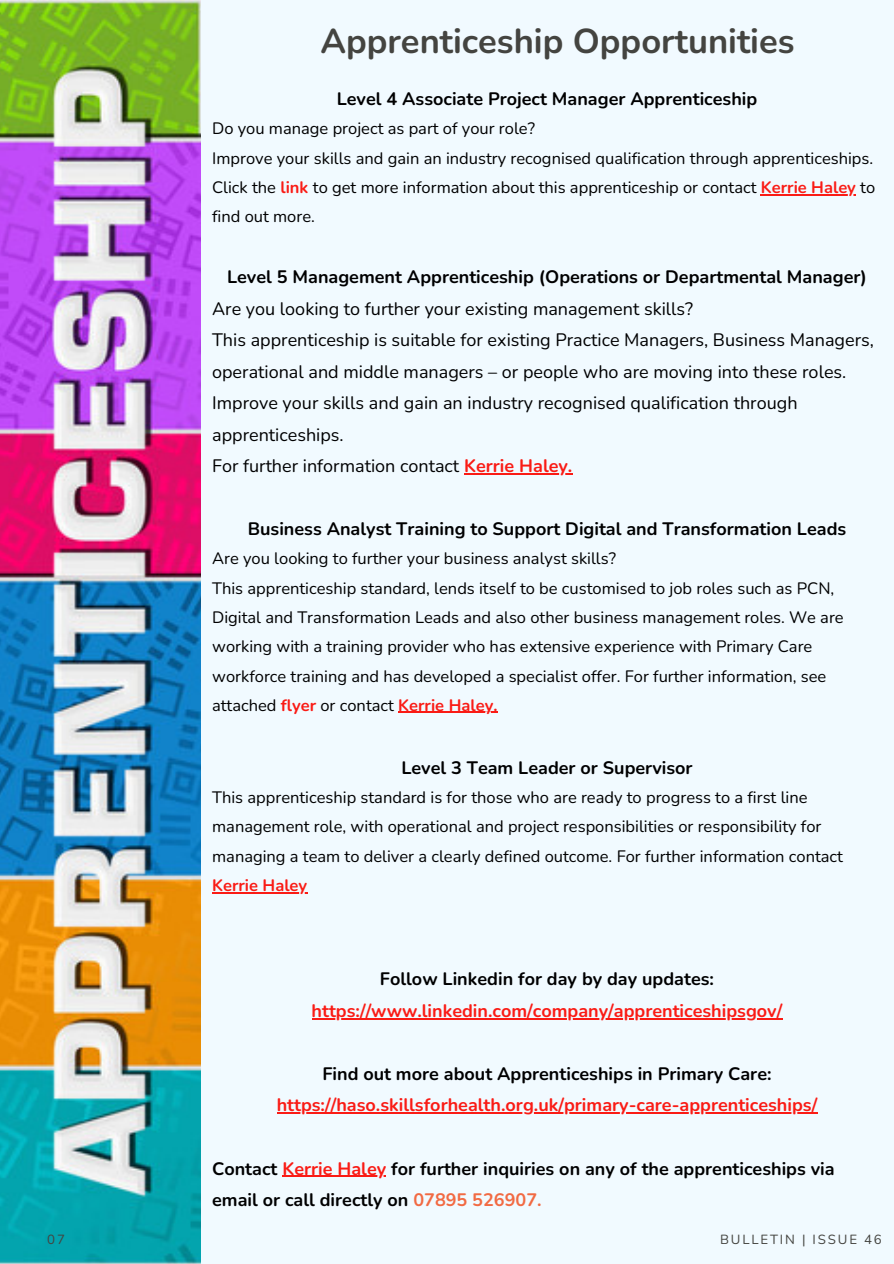
<style>
.page{position:relative;width:894px;height:1264px;background:#fff}
.page>*{position:absolute;margin:0;border:0;box-sizing:border-box;transform-origin:0 0}
.t1{font:700 34.5px "Nunito";color:#444440}
.t2{font:18px/31.5px "Nunito";color:#000}
.t3{font:700 18px "Nunito";color:#000}
.t4{font:700 18px "Nunito";color:#fa1b15}
.t5{font:16.5px/29.2px "Nunito";color:#000}
.t6{font:700 16.5px "Nunito";color:#fa1b15}
.t7{font:13.2px "Nunito";letter-spacing:.14em;color:#444440}
.s1{font-weight:700;color:#fa1b15}
.s2{font-weight:700}
.s3{color:#fa1b15}
.s4{color:#f26a43}
</style>
<div class="page">
<div style="left:0;top:0;width:893px;height:1263px;background:#f1faff"></div>
<hr style="left:760px;top:194px;width:95px;height:1px;background:#fa1b15">
<hr style="left:464px;top:473px;width:108px;height:1px;background:#fa1b15">
<hr style="left:398px;top:712px;width:99px;height:1px;background:#fa1b15">
<hr style="left:212px;top:892px;width:95px;height:1px;background:#fa1b15">
<hr style="left:311px;top:1018px;width:471px;height:1px;background:#fa1b15">
<hr style="left:276px;top:1112px;width:541px;height:1px;background:#fa1b15">
<hr style="left:282px;top:1175px;width:104px;height:1px;background:#fa1b15">
<img style="left:0;top:0;width:200px;height:1263px">
<h1 class="t1" style="left:320px;top:18px;width:475px">Apprenticeship Opportunities</h1>
<p class="t3" style="left:336px;top:87px;width:422px">Level 4 Associate Project Manager Apprenticeship</p>
<p class="t5" style="left:212px;top:114px;width:664px">Do you manage project as part of your role?<br>Improve your skills and gain an industry recognised qualification through apprenticeships.<br>Click the <span class="s1">link</span> to get more information about this apprenticeship or contact <span class="s1">Kerrie Haley</span> to</p>
<h1 class="t5" style="left:212px;top:202px;width:104px">find out more.</h1>
<h1 class="t2" style="left:212px;top:261px;width:663px;text-indent:15px"><span class="s2">Level 5 Management Apprenticeship (Operations or Departmental Manager)<br></span>Are you looking to further your existing management skills?<br>This apprenticeship is suitable for existing Practice Managers, Business Managers, operational and middle managers – or people who are moving into these roles.<br>Improve your skills and gain an industry recognised qualification through apprenticeships.<br>For further information contact <span class="s1">Kerrie Haley.</span></h1>
<h3 class="t3" style="left:248px;top:517px;width:600px">Business Analyst Training to Support Digital and Transformation Leads</h3>
<h3 class="t5" style="left:212px;top:544px;width:633px">Are you looking to further your business analyst skills?<br>This apprenticeship standard, lends itself to be customised to job roles such as PCN, Digital and Transformation Leads and also other business management roles. We are working with a training provider who has extensive experience with Primary Care workforce training and has developed a specialist offer. For further information, see attached <span class="s1">flyer</span> or contact <span class="s1">Kerrie Haley.</span></h3>
<h3 class="t3" style="left:401px;top:755px;width:293px">Level 3 Team Leader or Supervisor</h3>
<h3 class="t5" style="left:212px;top:783px;width:632px">This apprenticeship standard is for those who are ready to progress to a first line management role, with operational and project responsibilities or responsibility for managing a team to deliver a clearly defined outcome. For further information contact</h3>
<h3 class="t6" style="left:212px;top:874px;width:97px">Kerrie Haley</h3>
<h3 class="t3" style="left:380px;top:967px;width:335px">Follow Linkedin for day by day updates:</h3>
<h2 class="t4" style="left:311px;top:998px;width:472px">https://www.linkedin.com/company/apprenticeshipsgov/</h2>
<h2 class="t3" style="left:322px;top:1061px;width:450px">Find out more about Apprenticeships in Primary Care:</h2>
<h2 class="t4" style="left:276px;top:1093px;width:542px">https://haso.skillsforhealth.org.uk/primary-care-apprenticeships/</h2>
<h2 class="t3" style="left:212px;top:1156px;width:624px">Contact <span class="s3">Kerrie Haley</span> for further inquiries on any of the apprenticeships via</h2>
<h2 class="t3" style="left:212px;top:1187px;width:331px">email or call directly on <span class="s4">07895 526907.</span></h2>
<p class="t7" style="left:47px;top:1230px;width:19px">07</p>
<p class="t7" style="left:719px;top:1230px;width:163px">BULLETIN | ISSUE 46</p>
</div>
